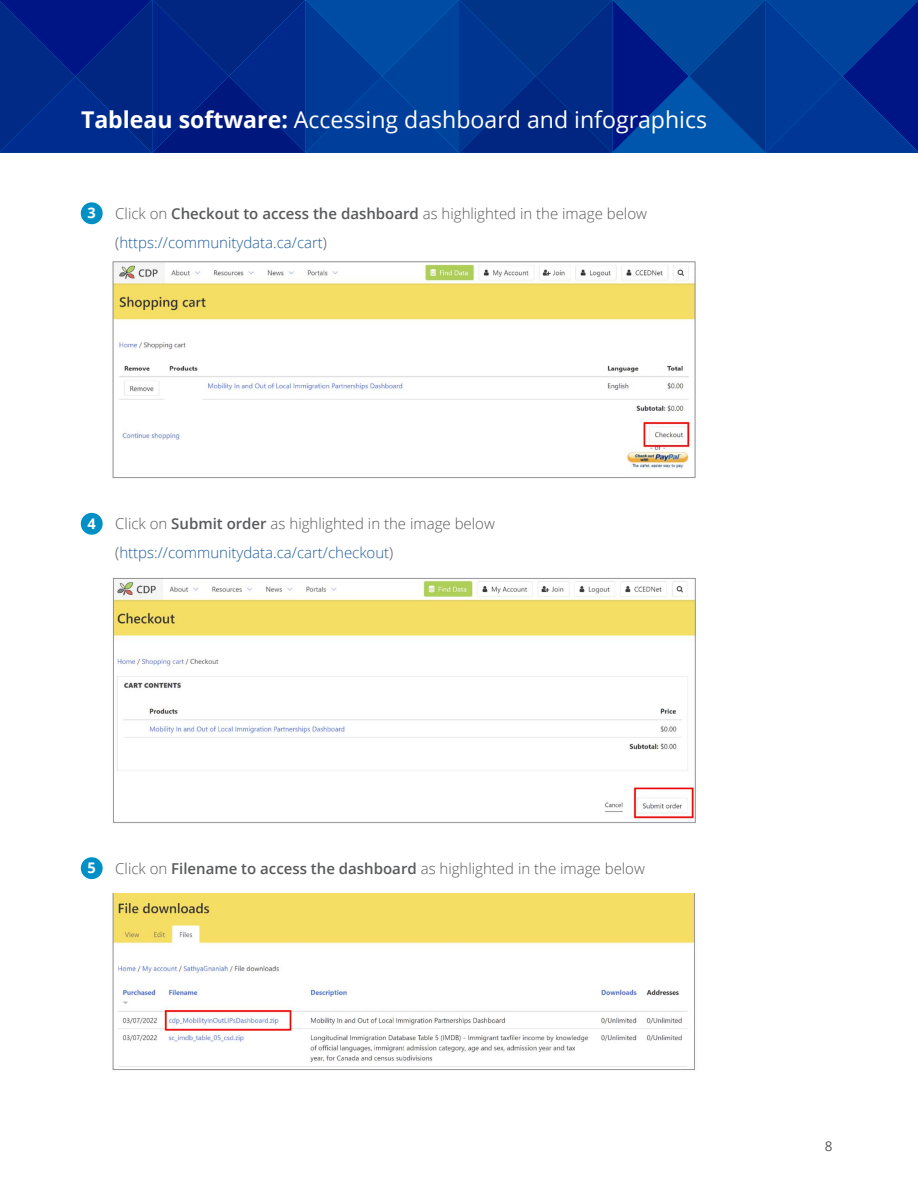
<style>
.page{position:relative;width:918px;height:1188px;background:#fff}
.page>*{position:absolute;margin:0;border:0;box-sizing:border-box;transform-origin:0 0}
.t1{font:23.1px "Open Sans";color:#fff}
.t2{font:300 15px/29px "Open Sans";color:#58595b}
.t3{font:300 15px/29px "Open Sans";color:#215e9e}
.t4{font:700 14.55px "Open Sans";color:#fff}
.t5{font:13.5px "Open Sans";color:#58595b}
.s1{font-weight:700}
.s2{font-weight:600}
.s3{color:#215e9e}
.s4{color:#58595b}
.s5{font-weight:600;color:#58595b}
</style>
<div class="page">
<div style="left:81px;top:202px;width:22px;height:22px;background:#0090c6;border-radius:50%"></div>
<div style="left:81px;top:513px;width:22px;height:22px;background:#0090c6;border-radius:50%"></div>
<div style="left:81px;top:857px;width:22px;height:22px;background:#0090c6;border-radius:50%"></div>
<svg style="left:0;top:0;width:918px;height:153px;background:#00308f"></svg>
<img style="left:111px;top:261px;width:585px;height:217px">
<img style="left:111px;top:577px;width:585px;height:247px">
<img style="left:112px;top:894px;width:584px;height:177px">
<h1 class="t1" style="left:81px;top:104px;width:628px"><span class="s1">Tableau software:</span> Accessing dashboard and infographics</h1>
<p class="t4" style="left:88px;top:203px;width:10px">3</p>
<p class="t2" style="left:115px;top:199px;width:533px">Click on <span class="s2">Checkout to access the dashboard</span> as highlighted in the image below (<span class="s3">https://communitydata.ca/cart</span>)</p>
<p class="t4" style="left:88px;top:513px;width:10px">4</p>
<p class="t3" style="left:115px;top:509px;width:381px"><span class="s4">Click on</span> <span class="s5">Submit order</span> <span class="s4">as highlighted in the image below (</span>https://communitydata.ca/cart/checkout<span class="s4">)</span></p>
<p class="t4" style="left:88px;top:858px;width:10px">5</p>
<p class="t2" style="left:115px;top:854px;width:531px">Click on <span class="s2">Filename to access the dashboard</span> as highlighted in the image below</p>
<p class="t5" style="left:825px;top:1137px;width:9px">8</p>
</div>
